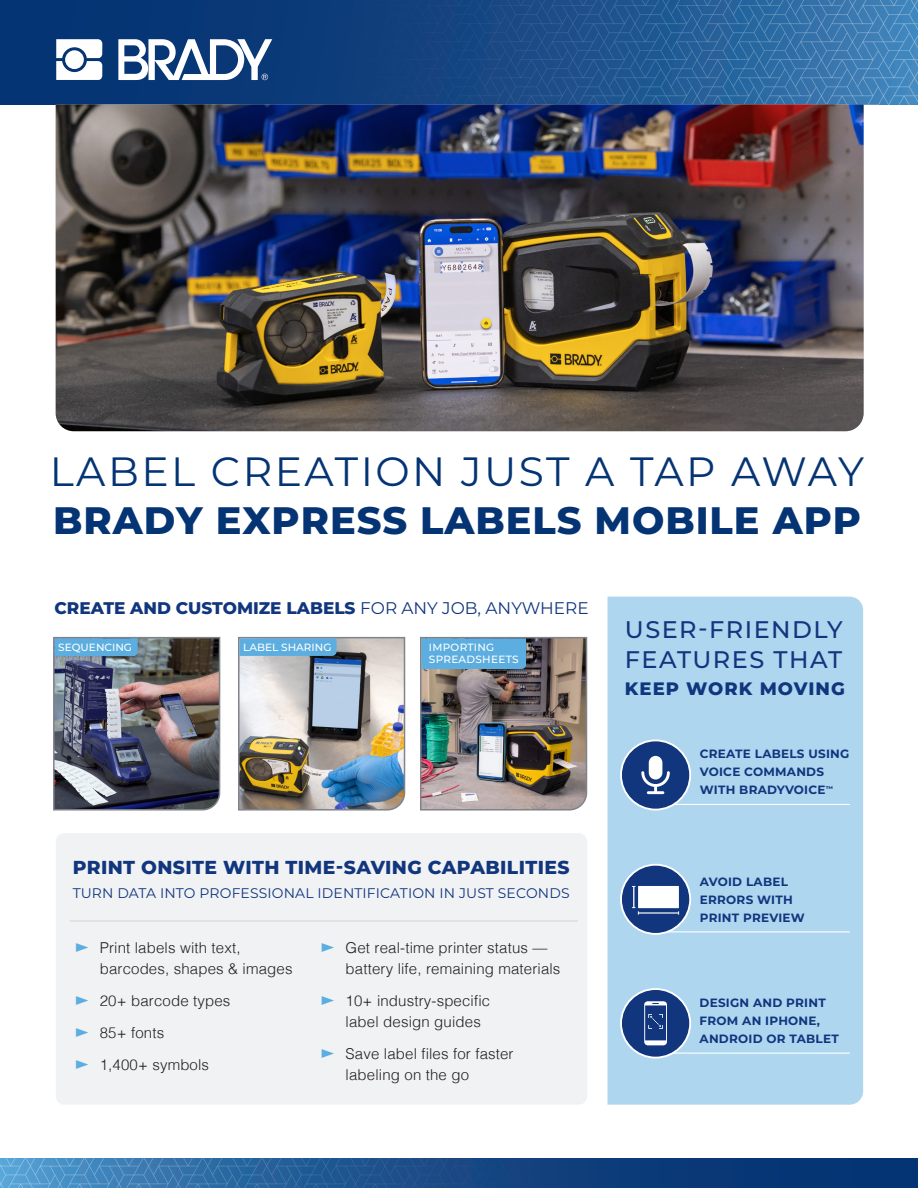
<style>
.page{position:relative;width:918px;height:1188px;background:#fff}
.page>*{position:absolute;margin:0;border:0;box-sizing:border-box;transform-origin:0 0}
._02_Header_Descriptor{font:40.8px "Montserrat";letter-spacing:.06em;color:#053474}
._01_Header{font:800 38.25px "Montserrat";letter-spacing:.025em;color:#053474}
._07_Header_Marketing_Box{font:500 24px/30px "Montserrat";letter-spacing:.06em;color:#11367e}
._04_Subheader_Descriptor{font:800 18.75px "Montserrat";letter-spacing:.02em;color:#11367e}
._07_Header_Marketing_Box-2{font:800 18px "Montserrat";letter-spacing:.06em;color:#11367e}
._04_Subheader_Descriptor-2{font:800 16.8px "Montserrat";color:#11367e}
.t1{font:300 15px/21px "Helvetica";letter-spacing:.01em;color:#231f20}
._04_Subheader_Descriptor-3{font:13.95px "Montserrat";letter-spacing:.01em;color:#11367e}
._08_Marketing_Box_Bullet{font:700 12px/18px "Montserrat";letter-spacing:.02em;color:#11367e}
._09_Image_Descriptor{font:500 10.5px "Montserrat";letter-spacing:.01em;color:#fff}
.s1{font-weight:400}
.s2{font-family:"Montserrat";font-size:20.7px;color:#5daee0}
</style>
<div class="page">
<div style="left:608px;top:597px;width:255px;height:508px;background:#aed6ef"></div>
<img style="left:0;top:0;width:918px;height:104px">
<img style="left:0;top:1158px;width:918px;height:30px">
<div style="left:56px;top:833px;width:531px;height:272px;background:#f1f2f3;border-radius:9px"></div>
<img style="left:56px;top:104px;width:808px;height:327px">
<hr style="left:70px;top:921px;width:508px;height:1px;background:#d1d2d4">
<img style="left:53px;top:636px;width:168px;height:175px">
<svg style="left:56px;top:39px;width:46px;height:41px"></svg>
<div style="left:65px;top:50px;width:19px;height:19px;background:#fff;border-radius:50%"></div>
<svg style="left:118px;top:39px;width:154px;height:41px"></svg>
<img style="left:238px;top:636px;width:168px;height:175px">
<img style="left:420px;top:636px;width:168px;height:175px">
<hr style="left:656px;top:931px;width:194px;height:1px;background:#fff">
<div style="left:621px;top:865px;width:69px;height:69px;background:#11367e;border-radius:50%"></div>
<svg style="left:632px;top:886px;width:47px;height:29px"></svg>
<div style="left:620px;top:864px;width:71px;height:71px;border:2px solid #fff;border-radius:50%"></div>
<hr style="left:656px;top:804px;width:194px;height:1px;background:#fff">
<div style="left:621px;top:740px;width:69px;height:70px;background:#11367e;border-radius:50%"></div>
<div style="left:649px;top:756px;width:13px;height:24px;background:#fff;border-radius:7px"></div>
<svg style="left:641px;top:771px;width:29px;height:23px"></svg>
<div style="left:620px;top:739px;width:71px;height:72px;border:2px solid #fff;border-radius:50%"></div>
<hr style="left:656px;top:1053px;width:194px;height:1px;background:#fff">
<div style="left:621px;top:989px;width:69px;height:69px;background:#11367e;border-radius:50%"></div>
<div style="left:620px;top:988px;width:71px;height:71px;border:2px solid #fff;border-radius:50%"></div>
<svg style="left:644px;top:1001px;width:23px;height:44px"></svg>
<p class="_02_Header_Descriptor" style="left:50px;top:443px;width:816px">LABEL CREATION JUST A TAP AWAY</p>
<p class="_01_Header" style="left:53px;top:492px;width:809px">BRADY EXPRESS LABELS MOBILE APP</p>
<p class="_04_Subheader_Descriptor-2" style="left:55px;top:596px;width:536px">CREATE AND CUSTOMIZE LABELS <span class="s1">FOR ANY JOB, ANYWHERE</span></p>
<p class="_09_Image_Descriptor" style="left:243px;top:640px;width:90px">LABEL SHARING</p>
<p class="_09_Image_Descriptor" style="left:429px;top:640px;width:67px">IMPORTING</p>
<p class="_09_Image_Descriptor" style="left:429px;top:652px;width:91px">SPREADSHEETS</p>
<p class="_09_Image_Descriptor" style="left:58px;top:640px;width:75px">SEQUENCING</p>
<p class="_04_Subheader_Descriptor" style="left:73px;top:853px;width:498px">PRINT ONSITE WITH TIME-SAVING CAPABILITIES</p>
<p class="_04_Subheader_Descriptor-3" style="left:73px;top:883px;width:498px">TURN DATA INTO PROFESSIONAL IDENTIFICATION IN JUST SECONDS</p>
<p class="t1" style="left:100px;top:936px;width:194px;text-indent:-27px"><span class="s2">▶</span> Print labels with text, barcodes, shapes &amp; images</p>
<p class="t1" style="left:73px;top:989px;width:159px"><span class="s2">▶</span> 20+ barcode types</p>
<p class="t1" style="left:73px;top:1021px;width:93px"><span class="s2">▶</span> 85+ fonts</p>
<p class="t1" style="left:73px;top:1053px;width:138px"><span class="s2">▶</span> 1,400+ symbols</p>
<p class="t1" style="left:346px;top:936px;width:216px;text-indent:-27px"><span class="s2">▶</span> Get real-time printer status — battery life, remaining materials</p>
<p class="t1" style="left:346px;top:989px;width:146px;text-indent:-27px"><span class="s2">▶</span> 10+ industry-specific label design guides</p>
<p class="t1" style="left:346px;top:1042px;width:169px;text-indent:-27px"><span class="s2">▶</span> Save label files for faster labeling on the go</p>
<p class="_07_Header_Marketing_Box" style="left:625px;top:613px;width:219px">USER-FRIENDLY<br>FEATURES THAT</p>
<p class="_07_Header_Marketing_Box-2" style="left:625px;top:675px;width:222px">KEEP WORK MOVING</p>
<p class="_08_Marketing_Box_Bullet" style="left:700px;top:744px;width:151px">CREATE LABELS USING<br>VOICE COMMANDS<br>WITH BRADYVOICE<sup>™</sup></p>
<p class="_08_Marketing_Box_Bullet" style="left:700px;top:872px;width:106px">AVOID LABEL<br>ERRORS WITH<br>PRINT PREVIEW</p>
<p class="_08_Marketing_Box_Bullet" style="left:700px;top:993px;width:141px">DESIGN AND PRINT<br>FROM AN IPHONE,<br>ANDROID OR TABLET</p>
</div>
